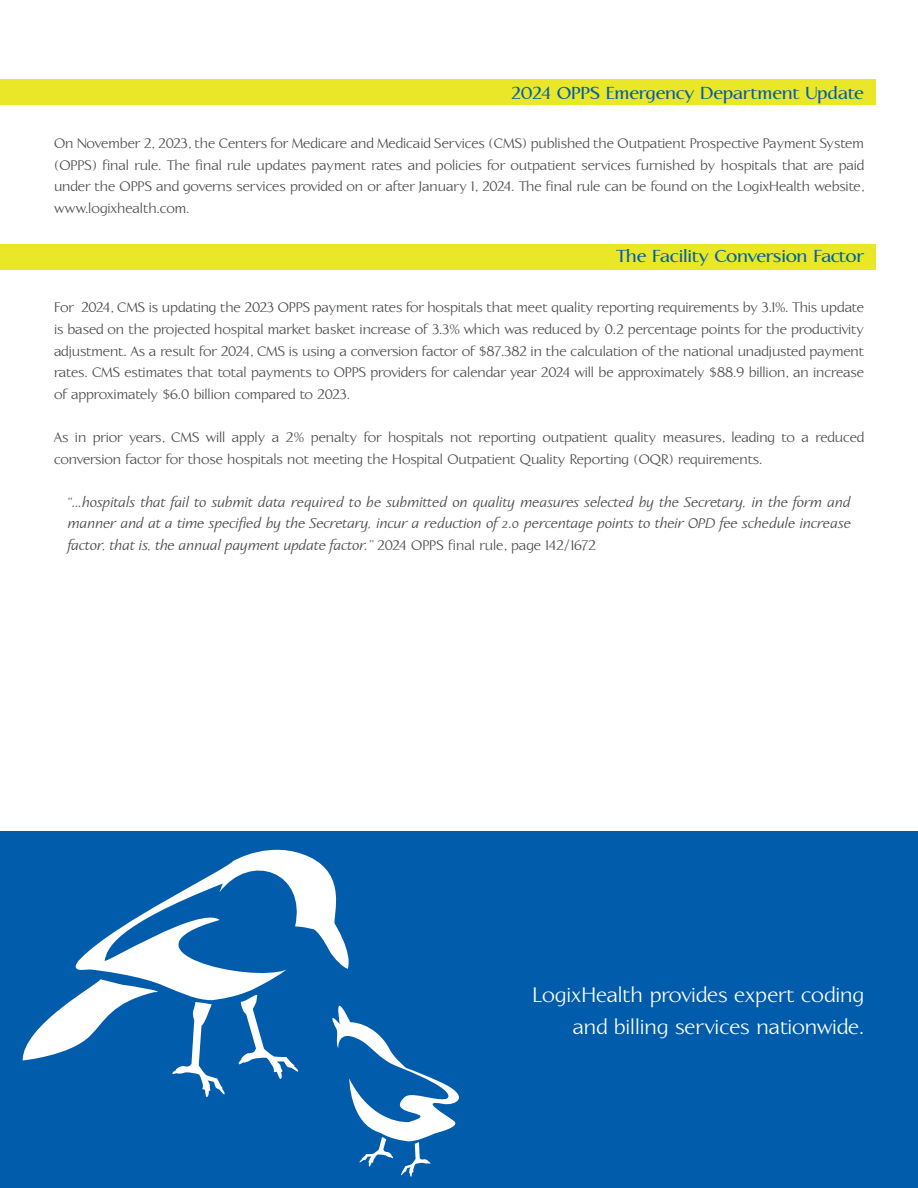
<style>
.page{position:relative;width:918px;height:1188px;background:#fff}
.page>*{position:absolute;margin:0;border:0;box-sizing:border-box;transform-origin:0 0}
.t1{font:27px/32.4px "Aperto";color:#fff;text-align:right}
.Header_that_goes_in_green_bar{font:600 22.5px "Aperto";color:#015dab}
.Aperto_12_pt{font:18px/21.6px "Aperto";letter-spacing:-.005em;color:#4b4c4d;text-align:justify}
.Aperto_12_pt-2{font:italic 18px/21.6px "Aperto";color:#4b4c4d;text-align:justify}
.s1{font-style:normal}
</style>
<div class="page">
<div style="left:0;top:80px;width:876px;height:25px;background:#e9e727"></div>
<div style="left:0;top:244px;width:876px;height:26px;background:#e9e727"></div>
<div style="left:0;top:831px;width:918px;height:357px;background:#015dab"></div>
<svg style="left:75px;top:849px;width:274px;height:149px"></svg>
<svg style="left:254px;top:985px;width:8px;height:4px"></svg>
<svg style="left:23px;top:979px;width:202px;height:118px"></svg>
<svg style="left:238px;top:995px;width:60px;height:84px"></svg>
<svg style="left:332px;top:1005px;width:127px;height:172px"></svg>
<p class="Header_that_goes_in_green_bar" style="left:511px;top:78px;width:354px">2024 OPPS Emergency Department Update</p>
<p class="Aperto_12_pt" style="left:54px;top:133px;width:812px">On November 2, 2023, the Centers for Medicare and Medicaid Services (CMS) published the Outpatient Prospective Payment System (OPPS) final rule. The final rule updates payment rates and policies for outpatient services furnished by hospitals that are paid under the OPPS and governs services provided on or after January 1, 2024. The final rule can be found on the LogixHealth website, www.logixhealth.com.</p>
<p class="Header_that_goes_in_green_bar" style="left:616px;top:242px;width:249px">The Facility Conversion Factor</p>
<p class="Aperto_12_pt" style="left:54px;top:297px;width:812px">For 2024, CMS is updating the 2023 OPPS payment rates for hospitals that meet quality reporting requirements by 3.1%. This update is based on the projected hospital market basket increase of 3.3% which was reduced by 0.2 percentage points for the productivity adjustment. As a result for 2024, CMS is using a conversion factor of $87.382 in the calculation of the national unadjusted payment rates. CMS estimates that total payments to OPPS providers for calendar year 2024 will be approximately $88.9 billion, an increase of approximately $6.0 billion compared to 2023.</p>
<p class="Aperto_12_pt" style="left:54px;top:427px;width:812px">As in prior years, CMS will apply a 2% penalty for hospitals not reporting outpatient quality measures, leading to a reduced conversion factor for those hospitals not meeting the Hospital Outpatient Quality Reporting (OQR) requirements.</p>
<p class="Aperto_12_pt-2" style="left:68px;top:492px;width:785px">“...hospitals that fail to submit data required to be submitted on quality measures selected by the Secretary, in the form and manner and at a time specified by the Secretary, incur a reduction of 2.0 percentage points to their OPD fee schedule increase factor, that is, the annual payment update factor.” <span class="s1">2024 OPPS final rule, page 142/1672</span></p>
<p class="t1" style="left:533px;top:979px;width:333px">LogixHealth provides expert coding and billing services nationwide.</p>
</div>
